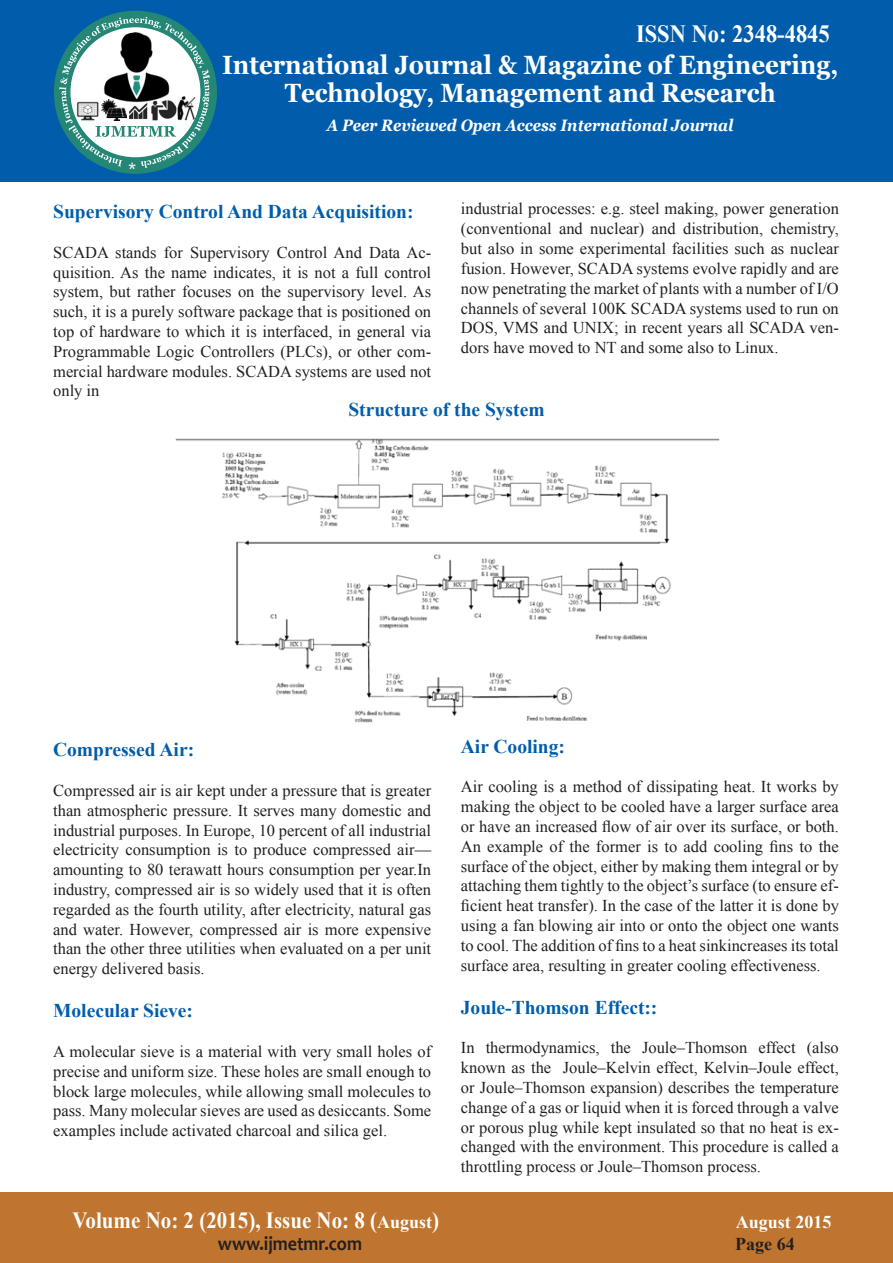
<style>
.page{position:relative;width:893px;height:1263px;background:#fff}
.page>*{position:absolute;margin:0;border:0;box-sizing:border-box;transform-origin:0 0}
.t1{font:700 26.4px "Georgia";color:#fff;scale:.91 1}
.t2{font:700 24.75px "Times New Roman";color:#fff;scale:.91 1}
.t3{font:700 23.1px "Times New Roman";color:#fff;scale:.91 1}
.t4{font:700 19.8px "Candara";color:#231f20;scale:.91 1}
.t5{font:700 19.5px "Times New Roman";color:#015dac}
.t6{font:700 18px "Times New Roman";color:#fff}
.t7{font:700 18px "Times New Roman";color:#231f20}
.t8{font:16.5px/19.8px "Times New Roman";color:#231f20;text-align:justify}
.t9{font:italic 700 16.5px "Georgia";color:#fff;scale:.91 1}
.s1{font-size:18px}
</style>
<div class="page">
<div style="left:0;top:0;width:893px;height:182px;background:#015dac"></div>
<div style="left:54px;top:11px;width:163px;height:163px;background:#248675;border-radius:50%"></div>
<svg style="left:59px;top:17px;width:151px;height:152px"></svg>
<img style="left:149px;top:99px;width:28px;height:23px">
<img style="left:177px;top:96px;width:21px;height:25px">
<img style="left:102px;top:31px;width:72px;height:74px">
<img style="left:75px;top:101px;width:25px;height:21px">
<img style="left:102px;top:99px;width:25px;height:21px">
<div style="left:0;top:1193px;width:893px;height:70px;background:#bf752f"></div>
<img style="left:175px;top:438px;width:545px;height:285px">
<p class="t2" style="left:636px;top:16px;width:214px">ISSN No: 2348-4845</p>
<p class="t1" style="left:222px;top:48px;width:678px">International Journal &amp; Magazine of Engineering,</p>
<p class="t1" style="left:285px;top:76px;width:541px">Technology, Management and Research</p>
<p class="t9" style="left:327px;top:115px;width:448px">A Peer Reviewed Open Access International Journal</p>
<p class="t5" style="left:53px;top:198px;width:362px">Supervisory Control And Data Acquisition:</p>
<p class="t8" style="left:53px;top:242px;width:379px">SCADA stands for Supervisory Control And Data Ac&shy;quisition. As the name indicates, it is not a full control system, but rather focuses on the supervisory level. As such, it is a purely software package that is positioned on top of hardware to which it is interfaced, in general via Programmable Logic Controllers (PLCs), or other com&shy;mercial hardware modules. SCADA systems are used not only in</p>
<p class="t8" style="left:461px;top:199px;width:380px">industrial processes: e.g. steel making, power generation (conventional and nuclear) and distribution, chemistry, but also in some experimental facilities such as nuclear fusion. However, SCADA systems evolve rapidly and are now penetrating the market of plants with a number of I/O channels of several 100K SCADA systems used to run on DOS, VMS and UNIX; in recent years all SCADA ven&shy;dors have moved to NT and some also to Linux.</p>
<p class="t5" style="left:348px;top:396px;width:198px">Structure of the System</p>
<p class="t5" style="left:53px;top:736px;width:143px">Compressed Air:</p>
<p class="t8" style="left:53px;top:780px;width:380px">Compressed air is air kept under a pressure that is greater than atmospheric pressure. It serves many domestic and industrial purposes. In Europe, 10 percent of all industrial electricity consumption is to produce compressed air— amounting to 80 terawatt hours consumption per year.In industry, compressed air is so widely used that it is often regarded as the fourth utility, after electricity, natural gas and water. However, compressed air is more expensive than the other three utilities when evaluated on a per unit energy delivered basis.</p>
<p class="t5" style="left:53px;top:997px;width:141px">Molecular Sieve:</p>
<p class="t8" style="left:53px;top:1041px;width:380px">A molecular sieve is a material with very small holes of precise and uniform size. These holes are small enough to block large molecules, while allowing small molecules to pass. Many molecular sieves are used as desiccants. Some examples include activated charcoal and silica gel.</p>
<p class="t5" style="left:461px;top:733px;width:106px">Air Cooling:</p>
<p class="t8" style="left:461px;top:777px;width:380px">Air cooling is a method of dissipating heat. It works by making the object to be cooled have a larger surface area or have an increased flow of air over its surface, or both.<br>An example of the former is to add cooling fins to the surface of the object, either by making them integral or by attaching them tightly to the object’s surface (to ensure ef&shy;ficient heat transfer). In the case of the latter it is done by using a fan blowing air into or onto the object one wants to cool. The addition of fins to a heat sinkincreases its total surface area, resulting in greater cooling effectiveness.</p>
<p class="t5" style="left:461px;top:994px;width:198px">Joule-Thomson Effect::</p>
<p class="t8" style="left:461px;top:1038px;width:380px">In thermodynamics, the Joule–Thomson effect (also known as the Joule–Kelvin effect, Kelvin–Joule effect, or Joule–Thomson expansion) describes the temperature change of a gas or liquid when it is forced through a valve or porous plug while kept insulated so that no heat is ex&shy;changed with the environment. This procedure is called a throttling process or Joule–Thomson process.</p>
<p class="t3" style="left:72px;top:1204px;width:405px">Volume No: 2 (2015), Issue No: 8 (<span class="s1">August</span>)</p>
<p class="t6" style="left:736px;top:1210px;width:97px">August 2015</p>
<p class="t4" style="left:218px;top:1231px;width:160px">www.ijmetmr.com</p>
<p class="t7" style="left:735px;top:1231px;width:61px">Page 64</p>
</div>
